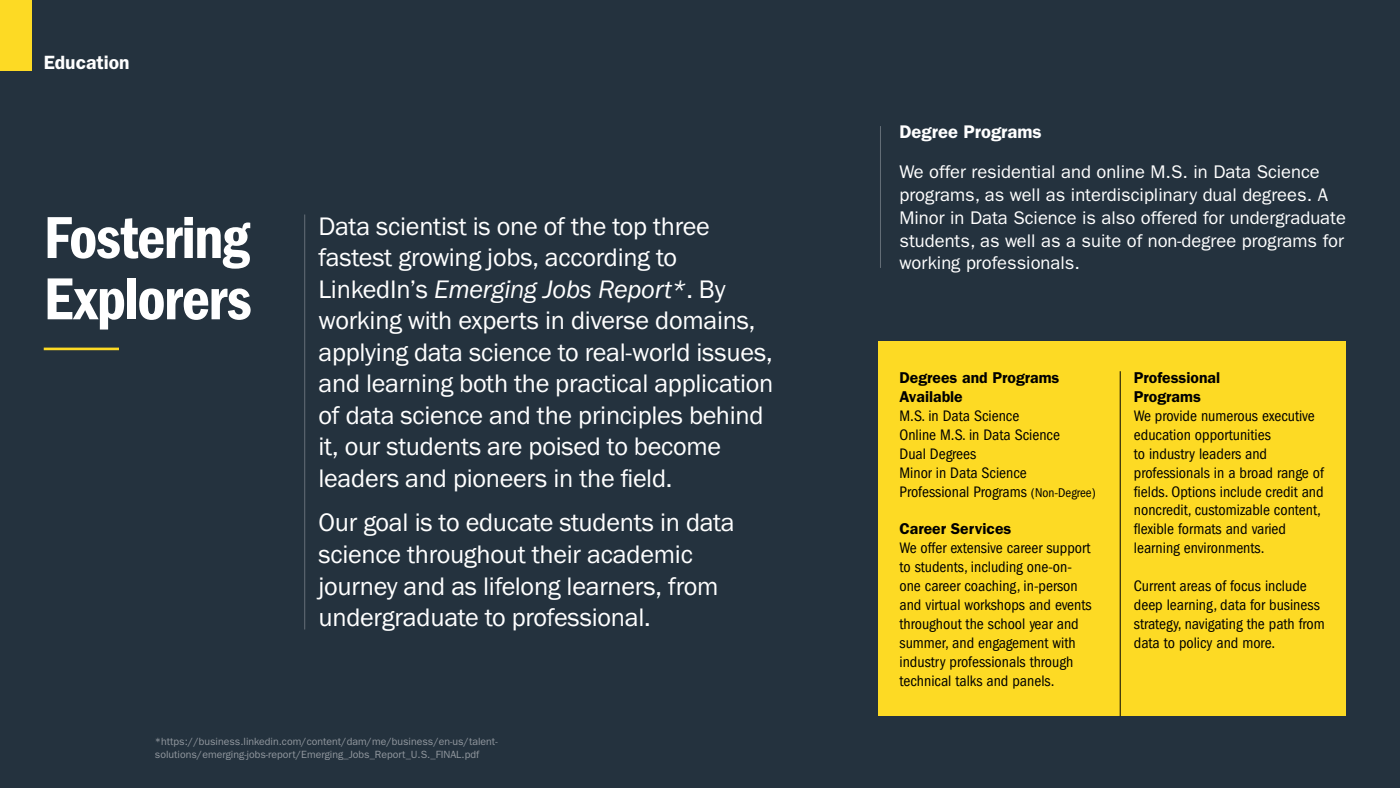
<style>
.page{position:relative;width:1400px;height:788px;background:#24323e}
.page>*{position:absolute;margin:0;border:0;box-sizing:border-box;transform-origin:0 0}
.t1{font:61.25px "Franklin Gothic URW Con Dem";letter-spacing:-.025em;color:#fff}
.t2{font:26.25px/31.5px "Franklin Gothic URW Boo";letter-spacing:-.01em;color:#fff}
.t3{font:26.25px "Franklin Gothic URW Boo Ita";letter-spacing:-.01em;color:#fff}
.t4{font:600 19.25px "Franklin Gothic";color:#fff}
.t5{font:18.38px/22.8px "ITC Franklin Gothic Std";color:#fff}
.t6{font:600 18.38px "Franklin Gothic";color:#fff}
.t7{font:condensed 15.75px/18.9px "Franklin Gothic";color:#000}
.t8{font:600 15.75px/18.9px "Franklin Gothic";color:#000}
.t9{font:10.5px/12.6px "Franklin Gothic";color:#92989f}
.s1{font-family:"Franklin Gothic URW Boo"}
.s2{font-size:13.12px}
</style>
<div class="page">
<div style="left:878px;top:341px;width:468px;height:375px;background:#fdda24"></div>
<hr style="left:880px;top:126px;width:1px;height:142px;background:#666f78">
<hr style="left:1120px;top:371px;width:1px;height:345px;background:#000">
<hr style="left:304px;top:214px;width:1px;height:415px;background:#666f78">
<hr style="left:44px;top:347px;width:75px;height:3px;background:#fdda24">
<div style="left:0;top:0;width:32px;height:70px;background:#fdda24"></div>
<p class="t4" style="left:44px;top:51px;width:87px">Education</p>
<h1 class="t1" style="left:44px;top:196px;width:207px">Fostering</h1>
<h1 class="t1" style="left:44px;top:258px;width:209px">Explorers</h1>
<h2 class="t2" style="left:318px;top:210px;width:393px">Data scientist is one of the top three fastest growing jobs, according to</h2>
<h2 class="t3" style="left:318px;top:272px;width:409px"><span class="s1">LinkedIn’s</span> Emerging Jobs Report*<span class="s1">. By</span></h2>
<p class="t2" style="left:318px;top:304px;width:457px">working with experts in diverse domains, applying data science to real-world issues, and learning both the practical application of data science and the principles behind it, our students are poised to become leaders and pioneers in the field.</p>
<h2 class="t2" style="left:318px;top:506px;width:418px">Our goal is to educate students in data science throughout their academic journey and as lifelong learners, from undergraduate to professional.</h2>
<p class="t9" style="left:155px;top:735px;width:344px">*https://business.linkedin.com/content/dam/me/business/en-us/talent&shy;solutions/emerging-jobs-report/Emerging_Jobs_Report_U.S._FINAL.pdf</p>
<p class="t6" style="left:900px;top:121px;width:144px">Degree Programs</p>
<p class="t5" style="left:900px;top:161px;width:448px">We offer residential and online M.S. in Data Science programs, as well as interdisciplinary dual degrees. A Minor in Data Science is also offered for undergraduate students, as well as a suite of non-degree programs for</p>
<p class="t5" style="left:900px;top:252px;width:182px">working professionals.</p>
<p class="t8" style="left:900px;top:368px;width:162px">Degrees and Programs<br>Available</p>
<p class="t7" style="left:900px;top:406px;width:198px">M.S. in Data Science<br>Online M.S. in Data Science<br>Dual Degrees<br>Minor in Data Science<br>Professional Programs <span class="s2">(Non-Degree)</span></p>
<p class="t8" style="left:900px;top:519px;width:113px">Career Services</p>
<p class="t7" style="left:900px;top:538px;width:194px">We offer extensive career support to students, including one-on&shy;one career coaching, in-person and virtual workshops and events throughout the school year and summer, and engagement with industry professionals through technical talks and panels.</p>
<p class="t8" style="left:1134px;top:368px;width:88px">Professional<br>Programs</p>
<p class="t7" style="left:1134px;top:406px;width:191px">We provide numerous executive education opportunities<br>to industry leaders and professionals in a broad range of fields. Options include credit and noncredit, customizable content, flexible formats and varied learning environments.</p>
<p class="t7" style="left:1134px;top:576px;width:193px">Current areas of focus include deep learning, data for business strategy, navigating the path from data to policy and more.</p>
</div>
